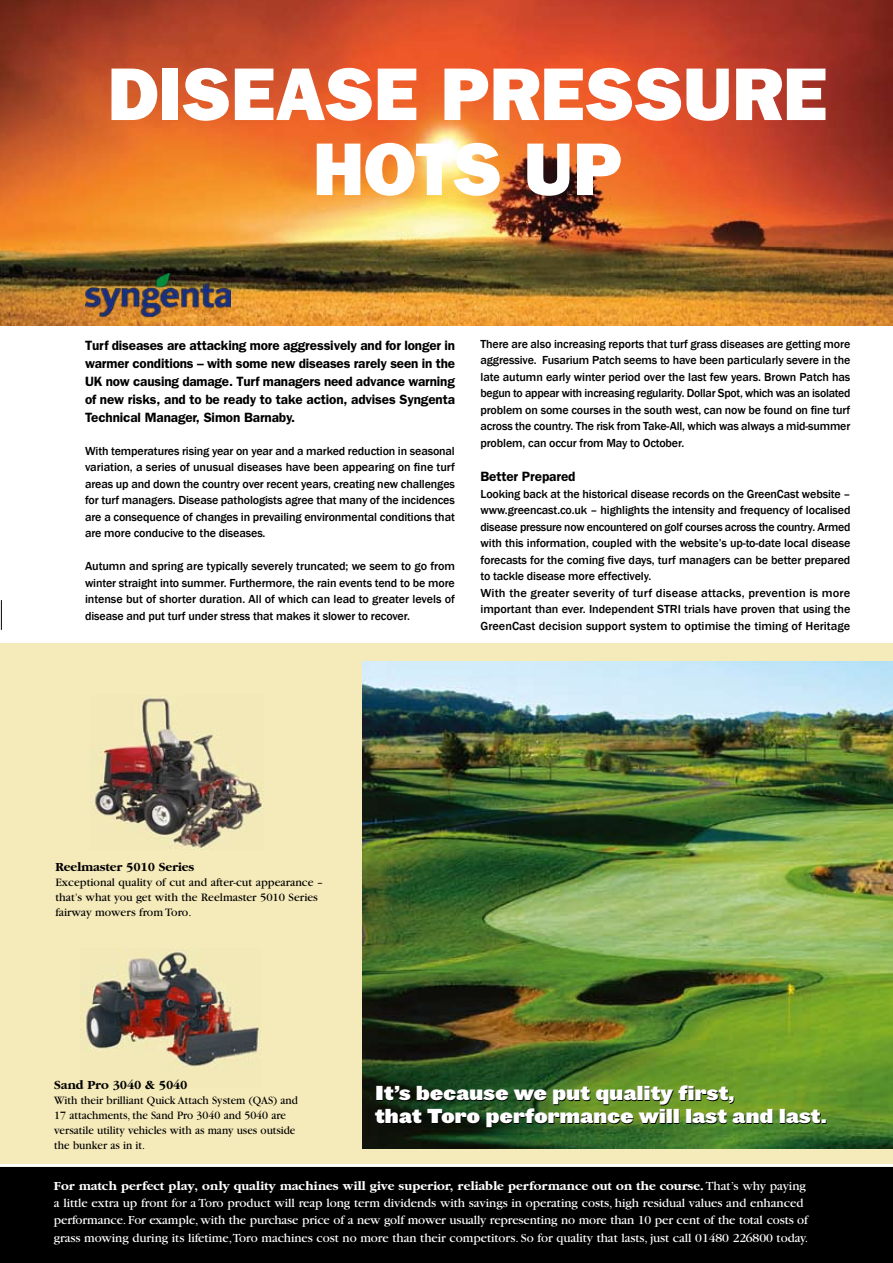
<style>
.page{position:relative;width:893px;height:1263px;background:#fff}
.page>*{position:absolute;margin:0;border:0;box-sizing:border-box;transform-origin:0 0}
.t1{font:800 75px/75px "Franklin Gothic";letter-spacing:-.005em;color:#fff;text-align:center}
.t2{font:19.2px/23.1px "Leviathan HTF Black";letter-spacing:.015em;color:#fff}
.t3{font:600 13.5px/18px "Franklin Gothic";letter-spacing:-.01em;color:#000;text-align:justify}
.t4{font:12.9px/17.2px "Garamond";letter-spacing:-.005em;color:#fff}
.t5{font:700 12.9px "Garamond";letter-spacing:-.005em;color:#000}
.t6{font:500 12px/16.5px "Franklin Gothic";letter-spacing:-.01em;color:#000;text-align:justify}
.t7{font:11.85px/15px "Garamond";color:#000;scale:.95 1}
.t8{font:11.85px/15px "Garamond";color:#000}
.s1{font-weight:700}
</style>
<div class="page">
<img style="left:0;top:0;width:893px;height:325px">
<img style="left:85px;top:273px;width:145px;height:44px">
<div style="left:0;top:1167px;width:893px;height:96px;background:#000"></div>
<div style="left:0;top:643px;width:893px;height:520px;background:#f5eaba"></div>
<img style="left:362px;top:661px;width:531px;height:487px">
<img style="left:92px;top:695px;width:171px;height:155px">
<img style="left:81px;top:948px;width:180px;height:119px">
<hr style="left:1px;top:600px;width:1px;height:30px;background:#000">
<hr style="left:892px;top:600px;width:1px;height:30px;background:#000">
<h1 class="t1" style="left:108px;top:57px;width:722px">DISEASE PRESSURE<br>HOTS UP</h1>
<p class="t3" style="left:85px;top:336px;width:372px">Turf diseases are attacking more aggressively and for longer in warmer conditions – with some new diseases rarely seen in the UK now causing damage. Turf managers need advance warning of new risks, and to be ready to take action, advises Syngenta Technical Manager, Simon Barnaby.</p>
<p class="t6" style="left:85px;top:442px;width:372px">With temperatures rising year on year and a marked reduction in seasonal variation, a series of unusual diseases have been appearing on fine turf areas up and down the country over recent years, creating new challenges for turf managers. Disease pathologists agree that many of the incidences are a consequence of changes in prevailing environmental conditions that are more conducive to the diseases.</p>
<p class="t6" style="left:85px;top:558px;width:371px">Autumn and spring are typically severely truncated; we seem to go from winter straight into summer. Furthermore, the rain events tend to be more intense but of shorter duration. All of which can lead to greater levels of disease and put turf under stress that makes it slower to recover.</p>
<p class="t6" style="left:480px;top:336px;width:372px">There are also increasing reports that turf grass diseases are getting more aggressive. Fusarium Patch seems to have been particularly severe in the late autumn early winter period over the last few years. Brown Patch has begun to appear with increasing regularity. Dollar Spot, which was an isolated problem on some courses in the south west, can now be found on fine turf across the country. The risk from Take-All, which was always a mid-summer problem, can occur from May to October.</p>
<p class="t3" style="left:480px;top:468px;width:96px">Better Prepared</p>
<p class="t6" style="left:480px;top:486px;width:371px;text-align:left">Looking back at the historical disease records on the GreenCast website – www.greencast.co.uk – highlights the intensity and frequency of localised disease pressure now encountered on golf courses across the country. Armed with this information, coupled with the website’s up-to-date local disease forecasts for the coming five days, turf managers can be better prepared to tackle disease more effectively.<br>With the greater severity of turf disease attacks, prevention is more important than ever. Independent STRI trials have proven that using the GreenCast decision support system to optimise the timing of Heritage</p>
<p class="t5" style="left:55px;top:859px;width:141px">Reelmaster 5010 Series</p>
<p class="t8" style="left:55px;top:875px;width:269px">Exceptional quality of cut and after-cut appearance – that’s what you get with the Reelmaster 5010 Series fairway mowers from Toro.</p>
<p class="t5" style="left:54px;top:1078px;width:135px">Sand Pro 3040 &amp; 5040</p>
<p class="t7" style="left:54px;top:1093px;width:258px">With their brilliant Quick Attach System (QAS) and 17 attachments, the Sand Pro 3040 and 5040 are versatile utility vehicles with as many uses outside the bunker as in it.</p>
<h2 class="t2" style="left:375px;top:1081px;width:453px">It’s because we put quality first,<br>that Toro performance will last and last.</h2>
<p class="t4" style="left:54px;top:1177px;width:756px"><span class="s1">For match perfect play, only quality machines will give superior, reliable performance out on the course.</span> That’s why paying a little extra up front for a Toro product will reap long term dividends with savings in operating costs, high residual values and enhanced performance. For example, with the purchase price of a new golf mower usually representing no more than 10 per cent of the total costs of grass mowing during its lifetime,Toro machines cost no more than their competitors. So for quality that lasts, just call 01480 226800 today.</p>
</div>
